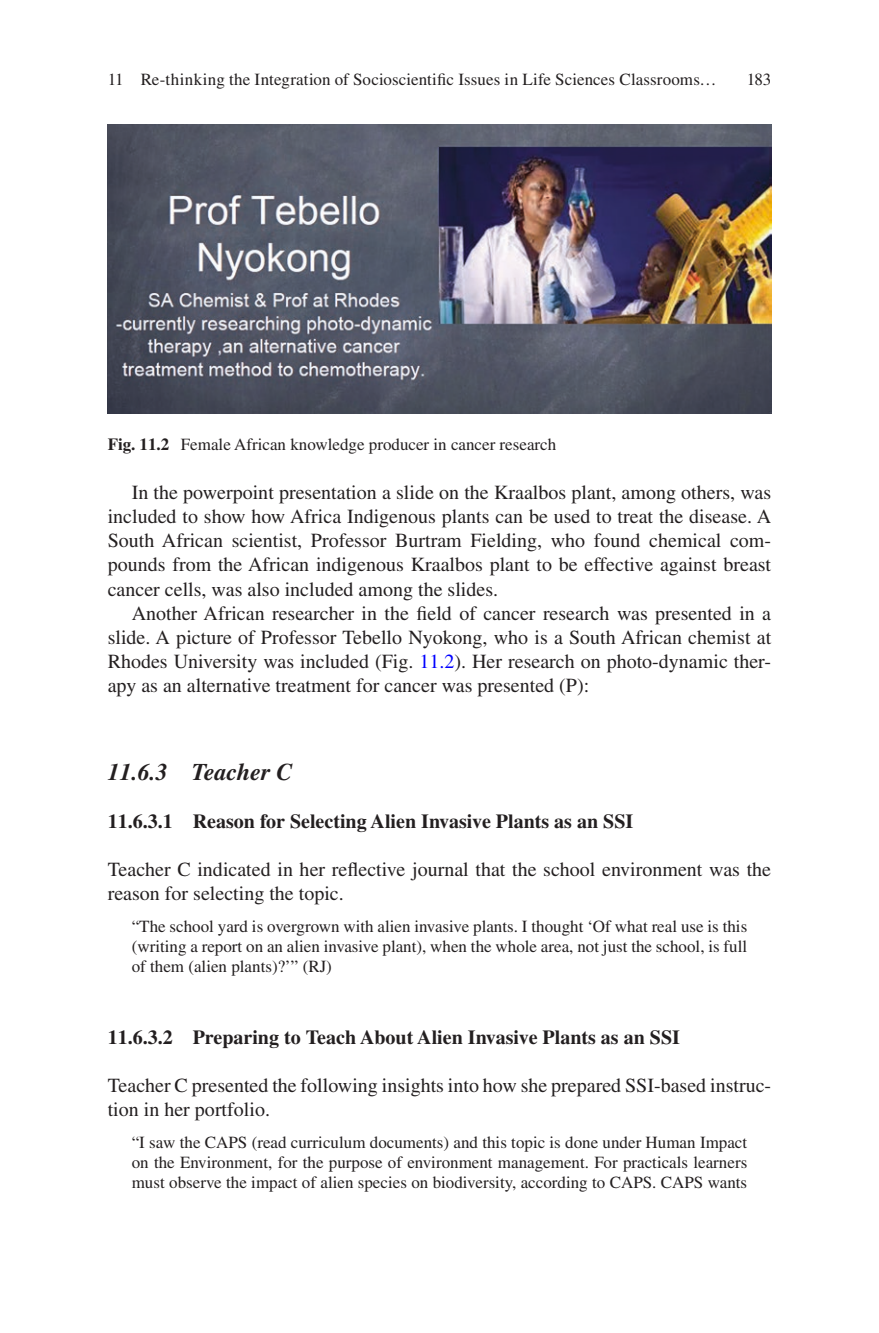
<style>
.page{position:relative;width:879px;height:1333px;background:#fff}
.page>*{position:absolute;margin:0;border:0;box-sizing:border-box;transform-origin:0 0}
._2_hd{font:italic 700 24px "Times LT Std";color:#231f20}
.Text{font:20px/24px "Times LT Std";color:#231f20;text-align:justify}
.Text_flush{font:20px/24px "Times LT Std";color:#231f20}
._3_hd{font:700 20px "Times LT Std";color:#231f20}
._2_hd_3_hd{font:700 20px "Times LT Std";color:#231f20}
.t1{font:17px/20px "Times LT Std";color:#231f20;text-align:justify}
.s1{font-weight:700}
.s2{color:#00f}
</style>
<div class="page">
<img style="left:108px;top:124px;width:663px;height:290px">
<p class="t1" style="left:108px;top:69px;width:610px">11 Re-thinking the Integration of Socioscientific Issues in Life Sciences Classrooms…</p>
<p class="t1" style="left:747px;top:69px;width:26px">183</p>
<p class="t1" style="left:108px;top:434px;width:450px"><span class="s1">Fig. 11.2</span> Female African knowledge producer in cancer research</p>
<p class="Text" style="left:108px;top:480px;width:665px;text-indent:24px">In the powerpoint presentation a slide on the Kraalbos plant, among others, was included to show how Africa Indigenous plants can be used to treat the disease. A South African scientist, Professor Burtram Fielding, who found chemical com&shy;pounds from the African indigenous Kraalbos plant to be effective against breast cancer cells, was also included among the slides.</p>
<p class="Text" style="left:108px;top:600px;width:665px;text-indent:24px">Another African researcher in the field of cancer research was presented in a slide. A picture of Professor Tebello Nyokong, who is a South African chemist at Rhodes University was included (Fig. <span class="s2">11.2</span>). Her research on photo-dynamic ther&shy;apy as an alternative treatment for cancer was presented (P):</p>
<h3 class="_2_hd" style="left:108px;top:757px;width:186px">11.6.3 Teacher C</h3>
<h4 class="_2_hd_3_hd" style="left:108px;top:808px;width:527px">11.6.3.1 Reason for Selecting Alien Invasive Plants as an SSI</h4>
<p class="Text_flush" style="left:108px;top:856px;width:665px">Teacher C indicated in her reflective journal that the school environment was the reason for selecting the topic.</p>
<p class="t1" style="left:132px;top:915px;width:617px">“The school yard is overgrown with alien invasive plants. I thought ‘Of what real use is this (writing a report on an alien invasive plant), when the whole area, not just the school, is full of them (alien plants)?’” (RJ)</p>
<h4 class="_3_hd" style="left:108px;top:1024px;width:574px">11.6.3.2 Preparing to Teach About Alien Invasive Plants as an SSI</h4>
<p class="Text_flush" style="left:108px;top:1072px;width:665px">Teacher C presented the following insights into how she prepared SSI-based instruc&shy;tion in her portfolio.</p>
<p class="t1" style="left:132px;top:1131px;width:617px">“I saw the CAPS (read curriculum documents) and this topic is done under Human Impact on the Environment, for the purpose of environment management. For practicals learners must observe the impact of alien species on biodiversity, according to CAPS. CAPS wants</p>
</div>
